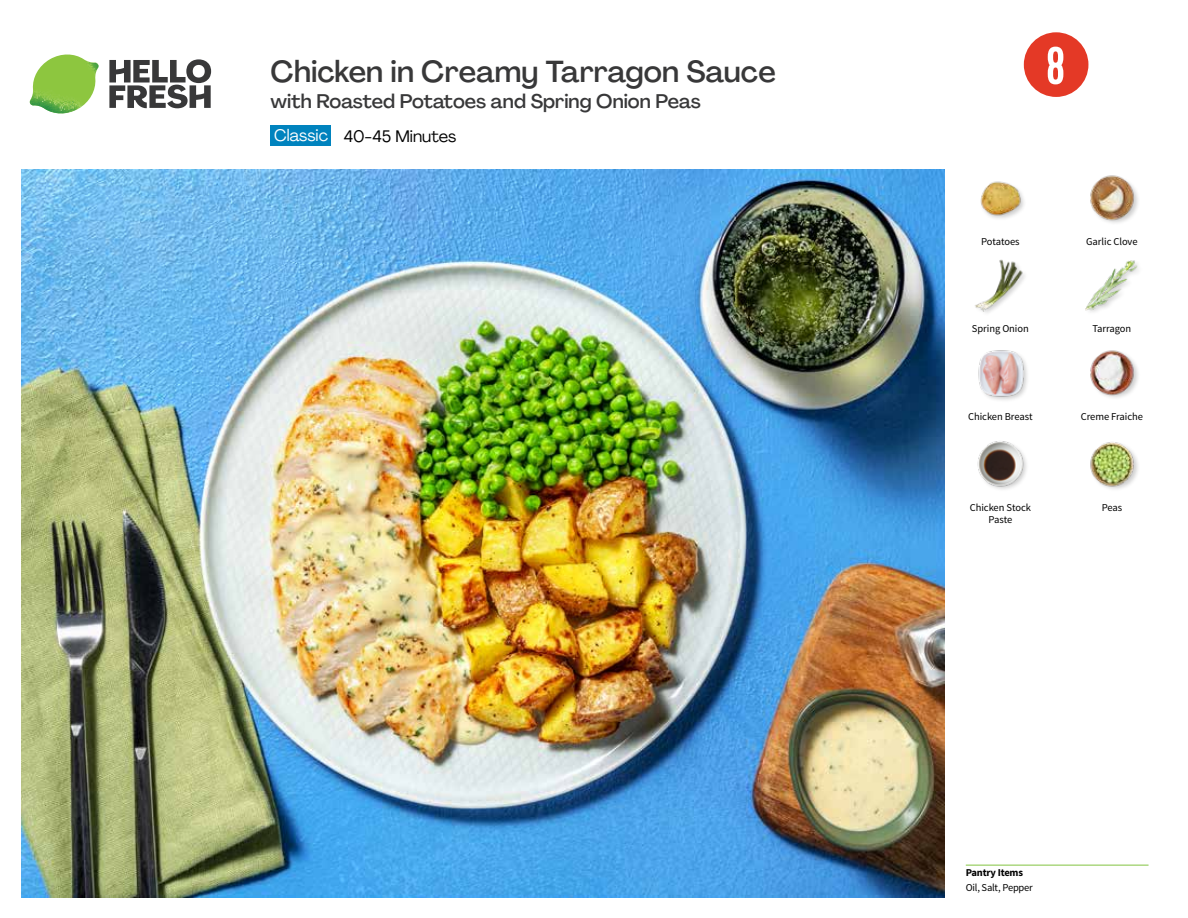
<style>
.page{position:relative;width:1188px;height:918px;background:#fff}
.page>*{position:absolute;margin:0;border:0;box-sizing:border-box;transform-origin:0 0}
.t1{font:54px "Kapra";color:#fff}
.t2{font:500 30px "Agrandir";color:#383839}
.t3{font:500 19.5px "Agrandir";color:#383839}
.t4{font:16.5px "Agrandir";color:#000}
.t5{font:16.5px "Agrandir";color:#fff}
.t6{font:10.5px "Source Sans Pro";letter-spacing:-.005em;color:#000}
.t7{font:700 10.5px "Source Sans Pro";letter-spacing:-.02em;color:#000}
</style>
<div class="page">
<svg style="left:109px;top:59px;width:102px;height:49px"></svg>
<img style="left:30px;top:55px;width:69px;height:59px">
<img style="left:21px;top:170px;width:924px;height:728px">
<hr style="left:966px;top:865px;width:183px;height:1px;background:#82c341">
<div style="left:271px;top:126px;width:60px;height:20px;background:#0083be"></div>
<img style="left:978px;top:350px;width:49px;height:50px">
<img style="left:977px;top:441px;width:50px;height:49px">
<img style="left:1090px;top:442px;width:48px;height:47px">
<img style="left:1090px;top:350px;width:48px;height:48px">
<img style="left:980px;top:181px;width:44px;height:38px">
<img style="left:975px;top:259px;width:50px;height:54px">
<img style="left:1085px;top:260px;width:53px;height:52px">
<img style="left:1090px;top:175px;width:48px;height:48px">
<svg style="left:1023px;top:32px;width:66px;height:65px"></svg>
<h2 class="t2" style="left:271px;top:53px;width:507px">Chicken in Creamy Tarragon Sauce</h2>
<h3 class="t3" style="left:271px;top:89px;width:432px">with Roasted Potatoes and Spring Onion Peas</h3>
<h3 class="t5" style="left:274px;top:125px;width:55px">Classic</h3>
<h3 class="t4" style="left:344px;top:126px;width:114px">40-45 Minutes</h3>
<h1 class="t1" style="left:1046px;top:35px;width:20px">8</h1>
<p class="t6" style="left:981px;top:235px;width:40px">Potatoes</p>
<p class="t6" style="left:1086px;top:235px;width:53px">Garlic Clove</p>
<p class="t6" style="left:972px;top:322px;width:58px">Spring Onion</p>
<p class="t6" style="left:1092px;top:322px;width:40px">Tarragon</p>
<p class="t6" style="left:968px;top:410px;width:66px">Chicken Breast</p>
<p class="t6" style="left:1081px;top:410px;width:64px">Creme Fraiche</p>
<p class="t6" style="left:970px;top:501px;width:63px">Chicken Stock</p>
<p class="t6" style="left:1102px;top:501px;width:22px">Peas</p>
<p class="t6" style="left:989px;top:513px;width:25px">Paste</p>
<p class="t7" style="left:966px;top:866px;width:59px">Pantry Items</p>
<p class="t6" style="left:966px;top:881px;width:69px">Oil, Salt, Pepper</p>
</div>
